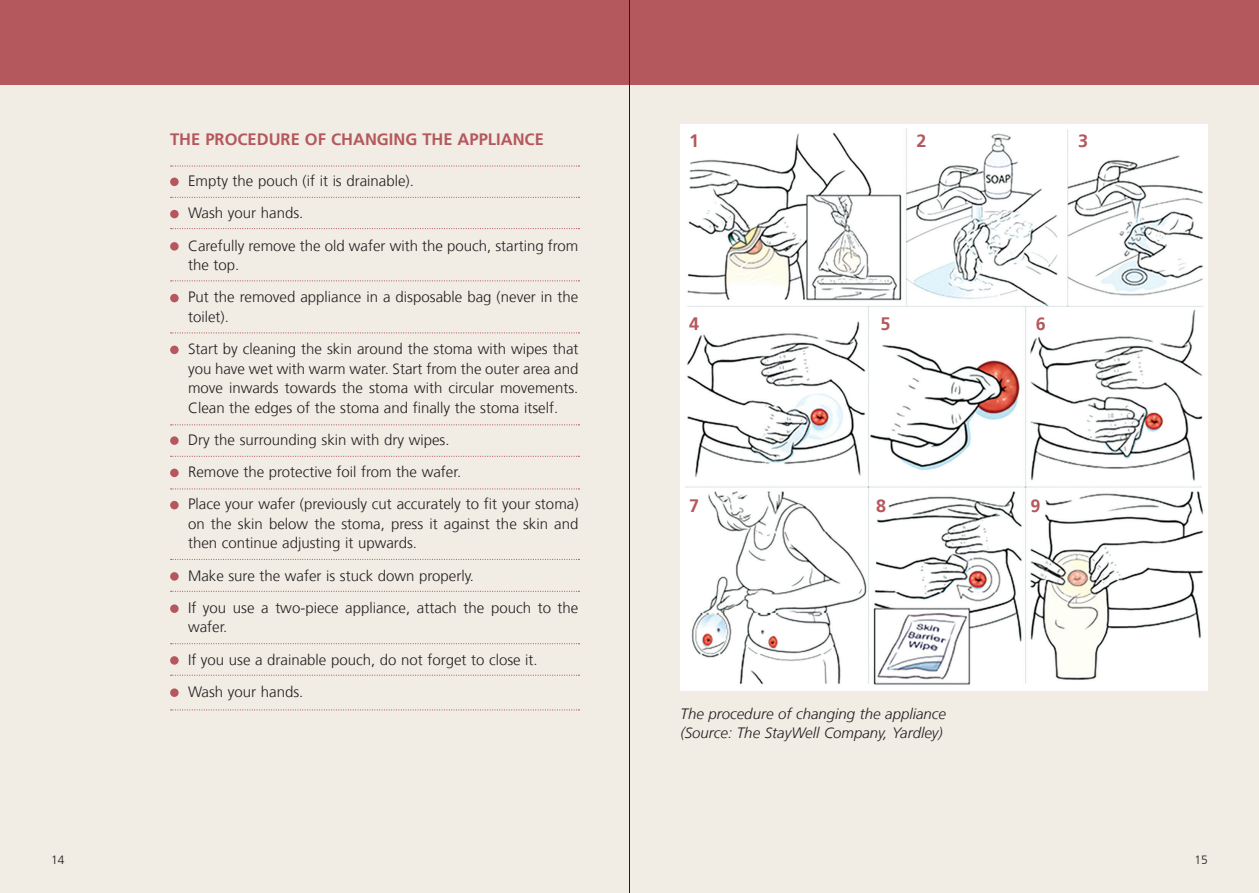
<style>
.page{position:relative;width:1259px;height:893px;background:#fff}
.page>*{position:absolute;margin:0;border:0;box-sizing:border-box;transform-origin:0 0}
.t1{font:700 18px "Frutiger CE";color:#b5585d}
.t2{font:700 16.5px "Frutiger CE";color:#b5585d}
.t3{font:300 15px/32.2px "Frutiger";color:#231f20}
.t4{font:italic 300 15px/19.5px "Frutiger";color:#231f20}
.t5{font:300 12px "Frutiger";color:#231f20}
</style>
<div class="page">
<div style="left:0;top:84px;width:1259px;height:809px;background:#f1ece4"></div>
<div style="left:0;top:0;width:1259px;height:85px;background:#b5585d"></div>
<img style="left:680px;top:125px;width:528px;height:566px">
<svg style="left:171px;top:709px;width:408px;height:1px"></svg>
<svg style="left:171px;top:675px;width:408px;height:1px"></svg>
<svg style="left:171px;top:643px;width:408px;height:1px"></svg>
<svg style="left:171px;top:591px;width:408px;height:1px"></svg>
<svg style="left:171px;top:559px;width:408px;height:1px"></svg>
<svg style="left:171px;top:488px;width:408px;height:1px"></svg>
<svg style="left:171px;top:456px;width:408px;height:1px"></svg>
<svg style="left:171px;top:424px;width:408px;height:1px"></svg>
<svg style="left:171px;top:332px;width:408px;height:1px"></svg>
<svg style="left:171px;top:280px;width:408px;height:1px"></svg>
<svg style="left:171px;top:228px;width:408px;height:1px"></svg>
<svg style="left:171px;top:197px;width:408px;height:1px"></svg>
<svg style="left:171px;top:165px;width:408px;height:2px"></svg>
<div style="left:170px;top:178px;width:9px;height:8px;background:#b5585d;border-radius:50%"></div>
<div style="left:170px;top:210px;width:9px;height:8px;background:#b5585d;border-radius:50%"></div>
<div style="left:170px;top:242px;width:9px;height:9px;background:#b5585d;border-radius:50%"></div>
<div style="left:170px;top:294px;width:9px;height:8px;background:#b5585d;border-radius:50%"></div>
<div style="left:170px;top:346px;width:9px;height:8px;background:#b5585d;border-radius:50%"></div>
<div style="left:170px;top:436px;width:9px;height:9px;background:#b5585d;border-radius:50%"></div>
<div style="left:170px;top:469px;width:9px;height:8px;background:#b5585d;border-radius:50%"></div>
<div style="left:170px;top:501px;width:9px;height:8px;background:#b5585d;border-radius:50%"></div>
<div style="left:170px;top:572px;width:9px;height:9px;background:#b5585d;border-radius:50%"></div>
<div style="left:170px;top:604px;width:9px;height:9px;background:#b5585d;border-radius:50%"></div>
<div style="left:170px;top:656px;width:9px;height:9px;background:#b5585d;border-radius:50%"></div>
<div style="left:170px;top:688px;width:9px;height:9px;background:#b5585d;border-radius:50%"></div>
<hr style="left:629px;top:0;width:1px;height:893px;background:#231f20">
<p class="t2" style="left:170px;top:130px;width:375px">THE PROCEDURE OF CHANGING THE APPLIANCE</p>
<p class="t3" style="left:188px;top:165px;width:392px">Empty the pouch (if it is drainable).<br>Wash your hands.<br>Carefully remove the old wafer with the pouch, starting from</p>
<p class="t3" style="left:188px;top:249px;width:392px">the top.<br>Put the removed appliance in a disposable bag (never in the</p>
<p class="t3" style="left:188px;top:300px;width:392px">toilet).<br>Start by cleaning the skin around the stoma with wipes that</p>
<p class="t3" style="left:188px;top:358px;width:392px;line-height:19.5px;text-align:justify">you have wet with warm water. Start from the outer area and move inwards towards the stoma with circular movements.<br>Clean the edges of the stoma and finally the stoma itself.</p>
<p class="t3" style="left:188px;top:423px;width:392px">Dry the surrounding skin with dry wipes.<br>Remove the protective foil from the wafer.<br>Place your wafer (previously cut accurately to fit your stoma)</p>
<p class="t3" style="left:188px;top:514px;width:392px;line-height:19.5px">on the skin below the stoma, press it against the skin and then continue adjusting it upwards.</p>
<p class="t3" style="left:188px;top:559px;width:392px">Make sure the wafer is stuck down properly.<br>If you use a two-piece appliance, attach the pouch to the</p>
<p class="t3" style="left:188px;top:611px;width:351px">wafer.<br>If you use a drainable pouch, do not forget to close it.<br>Wash your hands.</p>
<p class="t1" style="left:689px;top:130px;width:12px">1</p>
<p class="t1" style="left:916px;top:130px;width:12px">2</p>
<p class="t1" style="left:1078px;top:130px;width:12px">3</p>
<p class="t1" style="left:689px;top:313px;width:12px">4</p>
<p class="t1" style="left:880px;top:312px;width:12px">5</p>
<p class="t1" style="left:1035px;top:312px;width:12px">6</p>
<p class="t1" style="left:689px;top:495px;width:12px">7</p>
<p class="t1" style="left:876px;top:495px;width:12px">8</p>
<p class="t1" style="left:1030px;top:495px;width:12px">9</p>
<p class="t4" style="left:680px;top:704px;width:267px">The procedure of changing the appliance (Source: The StayWell Company, Yardley)</p>
<p class="t5" style="left:51px;top:853px;width:15px">14</p>
<p class="t5" style="left:1194px;top:853px;width:15px">15</p>
</div>
